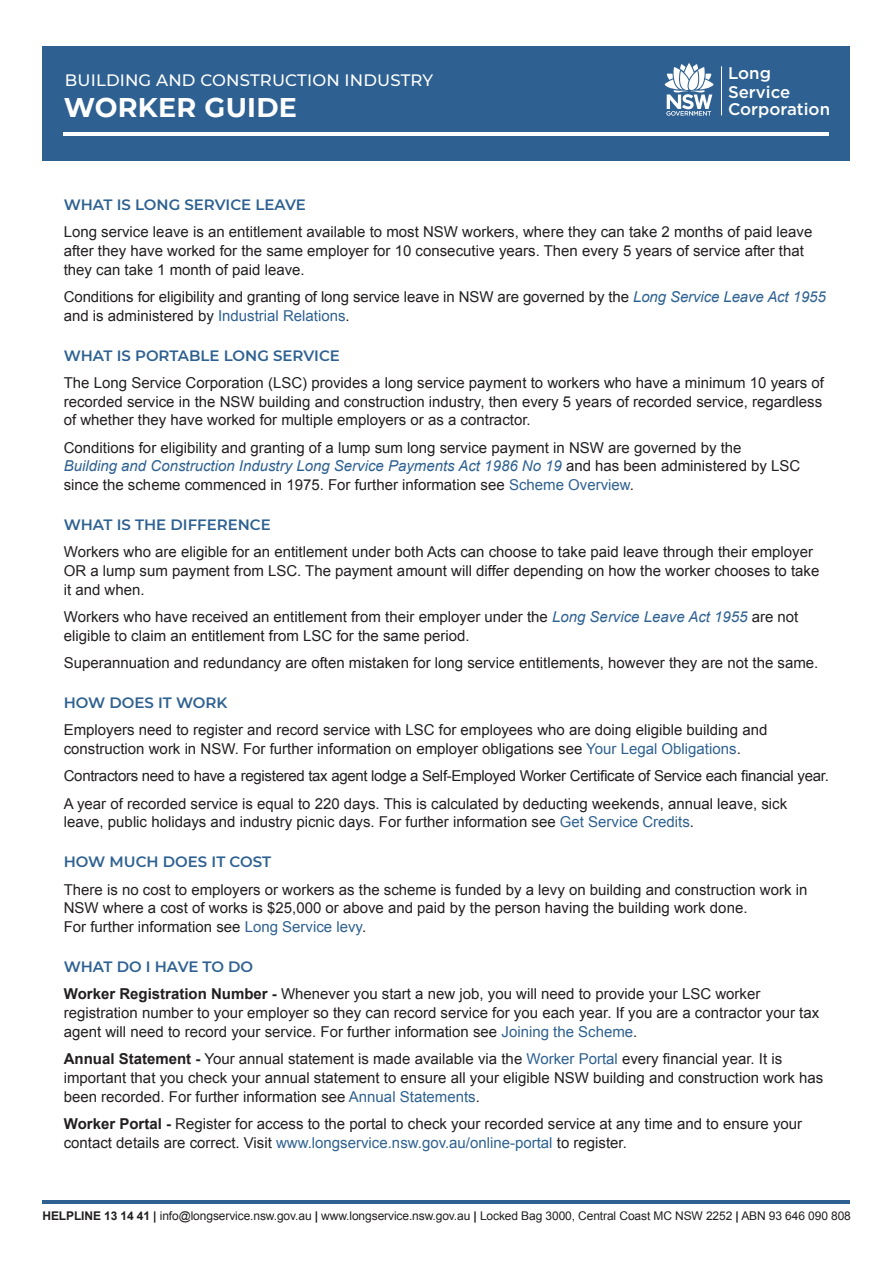
<style>
.page{position:relative;width:893px;height:1263px;background:#fff}
.page>*{position:absolute;margin:0;border:0;box-sizing:border-box;transform-origin:0 0}
.t1{font:700 27px "Montserrat";letter-spacing:.01em;color:#fff}
.t2{font:500 16.8px "Gotham";color:#fff}
.t3{font:500 16.5px "Montserrat";letter-spacing:.01em;color:#fff}
.Body_2{font:15px/18.8px "Arial";color:#231f20}
.Body{font:15px/18.8px "Arial";color:#231f20}
.Body-2{font:15px "Arial";letter-spacing:-.02em;color:#231f20}
.Body-3{font:600 15px "Montserrat";color:#2e6191}
.Body_2-2{font:600 15px "Montserrat";letter-spacing:-.01em;color:#2e6191}
.t4{font:12px "Arial";letter-spacing:-.01em;color:#231f20}
.s1{font-style:italic;color:#2e6191}
.s2{color:#2e6191}
.s3{font-weight:700}
</style>
<div class="page">
<hr style="left:43px;top:1200px;width:807px;height:4px;background:#2e6191">
<div style="left:43px;top:46px;width:807px;height:115px;background:#2e6191"></div>
<svg style="left:665px;top:63px;width:48px;height:53px"></svg>
<hr style="left:721px;top:67px;width:1px;height:48px;background:#fff">
<hr style="left:64px;top:132px;width:765px;height:4px;background:#fff">
<p class="t2" style="left:728px;top:62px;width:45px">Long</p>
<p class="t3" style="left:65px;top:69px;width:370px">BUILDING AND CONSTRUCTION INDUSTRY</p>
<p class="t1" style="left:64px;top:87px;width:235px">WORKER GUIDE</p>
<p class="t2" style="left:728px;top:98px;width:104px">Corporation</p>
<p class="t2" style="left:728px;top:81px;width:64px">Service</p>
<p class="Body-3" style="left:64px;top:194px;width:244px">WHAT IS LONG SERVICE LEAVE</p>
<p class="Body" style="left:64px;top:223px;width:750px">Long service leave is an entitlement available to most NSW workers, where they can take 2 months of paid leave after they have worked for the same employer for 10 consecutive years. Then every 5 years of service after that they can take 1 month of paid leave.</p>
<p class="Body" style="left:64px;top:287px;width:763px">Conditions for eligibility and granting of long service leave in NSW are governed by the <span class="s1">Long Service Leave Act 1955 </span>and is administered by <span class="s2">Industrial Relations</span>.</p>
<p class="Body-3" style="left:64px;top:345px;width:278px">WHAT IS PORTABLE LONG SERVICE</p>
<p class="Body_2" style="left:64px;top:373px;width:762px">The Long Service Corporation (LSC) provides a long service payment to workers who have a minimum 10 years of recorded service in the NSW building and construction industry, then every 5 years of recorded service, regardless of whether they have worked for multiple employers or as a contractor.</p>
<p class="Body_2" style="left:64px;top:438px;width:738px">Conditions for eligibility and granting of a lump sum long service payment in NSW are governed by the<br><span class="s1">Building and Construction Industry Long Service Payments Act 1986 No 19</span> and has been administered by LSC since the scheme commenced in 1975. For further information see <span class="s2">Scheme Overview</span>.</p>
<p class="Body-3" style="left:64px;top:514px;width:209px">WHAT IS THE DIFFERENCE</p>
<p class="Body" style="left:64px;top:543px;width:757px">Workers who are eligible for an entitlement under both Acts can choose to take paid leave through their employer<br>OR a lump sum payment from LSC. The payment amount will differ depending on how the worker chooses to take it and when.</p>
<p class="Body" style="left:64px;top:608px;width:736px">Workers who have received an entitlement from their employer under the <span class="s1">Long Service Leave Act 1955</span> are not eligible to claim an entitlement from LSC for the same period.</p>
<p class="Body" style="left:64px;top:654px;width:756px">Superannuation and redundancy are often mistaken for long service entitlements, however they are not the same.</p>
<p class="Body-3" style="left:64px;top:692px;width:165px">HOW DOES IT WORK</p>
<p class="Body" style="left:64px;top:721px;width:705px">Employers need to register and record service with LSC for employees who are doing eligible building and construction work in NSW. For further information on employer obligations see <span class="s2">Your Legal Obligations</span>.</p>
<p class="Body-2" style="left:64px;top:766px;width:766px">Contractors need to have a registered tax agent lodge a Self-Employed Worker Certificate of Service each financial year.</p>
<p class="Body" style="left:64px;top:794px;width:725px">A year of recorded service is equal to 220 days. This is calculated by deducting weekends, annual leave, sick leave, public holidays and industry picnic days. For further information see <span class="s2">Get Service Credits</span>.</p>
<p class="Body-3" style="left:64px;top:851px;width:209px">HOW MUCH DOES IT COST</p>
<p class="Body_2" style="left:64px;top:880px;width:745px">There is no cost to employers or workers as the scheme is funded by a levy on building and construction work in<br>NSW where a cost of works is $25,000 or above and paid by the person having the building work done.<br>For further information see <span class="s2">Long Service levy</span>.</p>
<p class="Body_2-2" style="left:64px;top:956px;width:191px">WHAT DO I HAVE TO DO</p>
<p class="Body_2" style="left:64px;top:985px;width:757px"><span class="s3">Worker Registration Number -</span> Whenever you start a new job, you will need to provide your LSC worker registration number to your employer so they can record service for you each year. If you are a contractor your tax agent will need to record your service. For further information see <span class="s2">Joining the Scheme</span>.</p>
<p class="Body_2" style="left:64px;top:1050px;width:761px"><span class="s3">Annual Statement -</span> Your annual statement is made available via the <span class="s2">Worker Portal</span> every financial year. It is important that you check your annual statement to ensure all your eligible NSW building and construction work has been recorded. For further information see <span class="s2">Annual Statements</span>.</p>
<p class="Body_2" style="left:64px;top:1114px;width:740px"><span class="s3">Worker Portal -</span> Register for access to the portal to check your recorded service at any time and to ensure your contact details are correct. Visit <span class="s2">www.longservice.nsw.gov.au/online-portal</span> to register.</p>
<p class="t4" style="left:43px;top:1208px;width:810px"><span class="s3">HELPLINE 13 14 41 |</span> info@longservice.nsw.gov.au <span class="s3">|</span> www.longservice.nsw.gov.au <span class="s3">|</span> Locked Bag 3000, Central Coast MC NSW 2252 <span class="s3">|</span> ABN 93 646 090 808</p>
</div>
